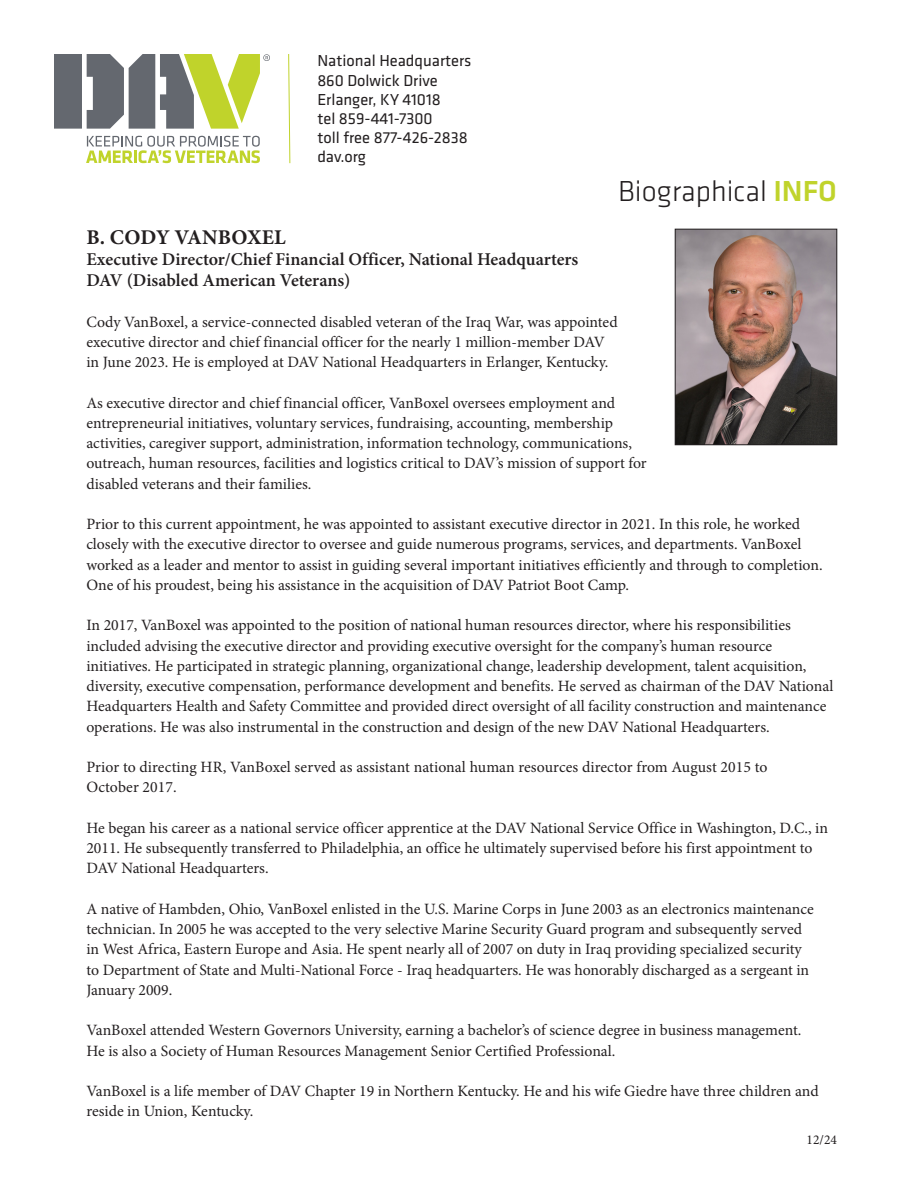
<style>
.page{position:relative;width:918px;height:1188px;background:#fff}
.page>*{position:absolute;margin:0;border:0;box-sizing:border-box;transform-origin:0 0}
.t1{font:300 30px "Klavika";color:#231f20}
.NAME{font:700 21px "Minion Pro";letter-spacing:.01em;color:#231f20}
.t2{font:600 18px/21px "Minion Pro";color:#231f20}
.t3{font:16.5px/19.2px "Klavika";color:#231f20}
.Body_copy{font:15.75px/20.2px "Minion Pro";color:#231f20}
.t4{font:13.5px "Minion Pro";color:#231f20}
.s1{font-weight:500;color:#c0d32b}
</style>
<div class="page">
<svg style="left:86px;top:136px;width:174px;height:27px"></svg>
<svg style="left:54px;top:54px;width:216px;height:75px"></svg>
<svg style="left:288px;top:54px;width:3px;height:110px"></svg>
<img style="left:677px;top:231px;width:158px;height:212px">
<div style="left:675px;top:229px;width:162px;height:216px;border:1px solid #231f20"></div>
<p class="t3" style="left:317px;top:51px;width:156px">National Headquarters<br>860 Dolwick Drive<br>Erlanger, KY 41018<br>tel 859-441-7300<br>toll free 877-426-2838 dav.org</p>
<h1 class="t1" style="left:618px;top:173px;width:220px">Biographical <span class="s1">INFO</span></h1>
<p class="NAME" style="left:87px;top:223px;width:201px">B. CODY VANBOXEL</p>
<p class="t2" style="left:86px;top:249px;width:493px">Executive Director/Chief Financial Officer, National Headquarters<br>DAV (Disabled American Veterans)</p>
<p class="Body_copy" style="left:86px;top:312px;width:533px">Cody VanBoxel, a service-connected disabled veteran of the Iraq War, was appointed executive director and chief financial officer for the nearly 1 million-member DAV in June 2023. He is employed at DAV National Headquarters in Erlanger, Kentucky.</p>
<p class="Body_copy" style="left:86px;top:393px;width:562px">As executive director and chief financial officer, VanBoxel oversees employment and entrepreneurial initiatives, voluntary services, fundraising, accounting, membership activities, caregiver support, administration, information technology, communications, outreach, human resources, facilities and logistics critical to DAV’s mission of support for disabled veterans and their families.</p>
<p class="Body_copy" style="left:86px;top:514px;width:738px">Prior to this current appointment, he was appointed to assistant executive director in 2021. In this role, he worked closely with the executive director to oversee and guide numerous programs, services, and departments. VanBoxel worked as a leader and mentor to assist in guiding several important initiatives efficiently and through to completion.<br>One of his proudest, being his assistance in the acquisition of DAV Patriot Boot Camp.</p>
<p class="Body_copy" style="left:86px;top:615px;width:748px">In 2017, VanBoxel was appointed to the position of national human resources director, where his responsibilities included advising the executive director and providing executive oversight for the company’s human resource initiatives. He participated in strategic planning, organizational change, leadership development, talent acquisition, diversity, executive compensation, performance development and benefits. He served as chairman of the DAV National Headquarters Health and Safety Committee and provided direct oversight of all facility construction and maintenance operations. He was also instrumental in the construction and design of the new DAV National Headquarters.</p>
<p class="Body_copy" style="left:86px;top:757px;width:683px">Prior to directing HR, VanBoxel served as assistant national human resources director from August 2015 to<br>October 2017.</p>
<p class="Body_copy" style="left:86px;top:818px;width:743px">He began his career as a national service officer apprentice at the DAV National Service Office in Washington, D.C., in<br>2011. He subsequently transferred to Philadelphia, an office he ultimately supervised before his first appointment to<br>DAV National Headquarters.</p>
<p class="Body_copy" style="left:86px;top:899px;width:729px">A native of Hambden, Ohio, VanBoxel enlisted in the U.S. Marine Corps in June 2003 as an electronics maintenance technician. In 2005 he was accepted to the very selective Marine Security Guard program and subsequently served in West Africa, Eastern Europe and Asia. He spent nearly all of 2007 on duty in Iraq providing specialized security to Department of State and Multi-National Force - Iraq headquarters. He was honorably discharged as a sergeant in January 2009.</p>
<p class="Body_copy" style="left:86px;top:1020px;width:717px">VanBoxel attended Western Governors University, earning a bachelor’s of science degree in business management.<br>He is also a Society of Human Resources Management Senior Certified Professional.</p>
<p class="Body_copy" style="left:86px;top:1081px;width:734px">VanBoxel is a life member of DAV Chapter 19 in Northern Kentucky. He and his wife Giedre have three children and reside in Union, Kentucky.</p>
<p class="t4" style="left:807px;top:1130px;width:32px">12/24</p>
</div>
